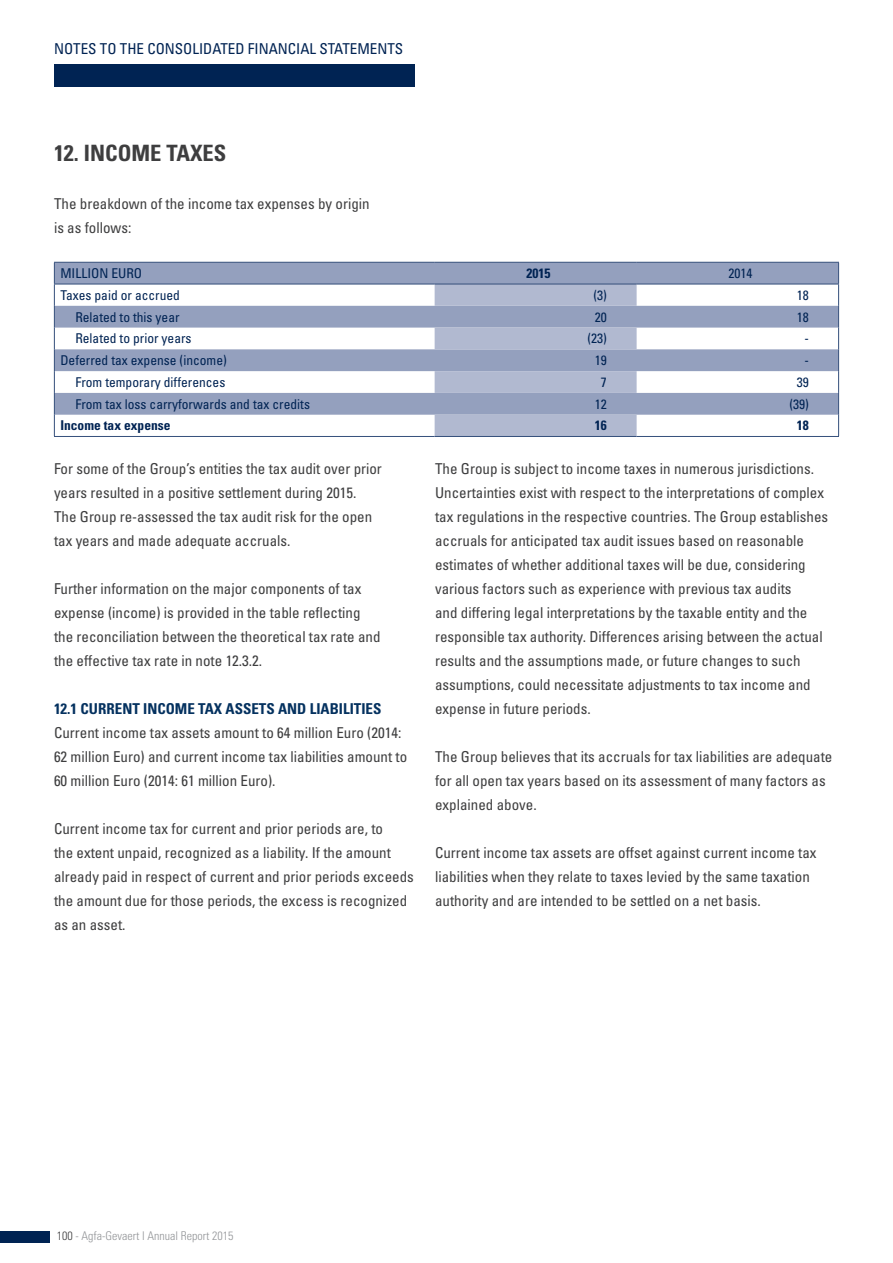
<style>
.page{position:relative;width:893px;height:1263px;background:#fff}
.page>*{position:absolute;margin:0;border:0;box-sizing:border-box;transform-origin:0 0}
.TITEL_1{font:700 condensed 22.5px "Univers LT Std";color:#3e3e3f}
.TITEL_1-2{font:condensed 15px/24px "Univers LT Std";color:#3e3e3f}
.t1{font:condensed 15px "Univers LT Std";color:#002353}
.TITEL_2{font:700 condensed 15px "Univers LT Std";color:#04315f}
.TABEL{font:condensed 13.5px "Univers LT Std";color:#002353}
.TABEL-2{font:700 condensed 13.5px "Univers LT Std";color:#002353}
.t2{font:300 condensed 12px "Univers LT Std";color:#939598}
.s1{color:#3e3e3f}
</style>
<div class="page">
<div style="left:0;top:1231px;width:49px;height:12px;background:#002353"></div>
<div style="left:54px;top:64px;width:361px;height:23px;background:#002353"></div>
<svg style="left:55px;top:263px;width:783px;height:152px;fill:#94a0be"></svg>
<svg style="left:435px;top:285px;width:202px;height:151px;background:#a5aec8"></svg>
<hr style="left:54px;top:262px;width:381px;height:1px;background:#354f7b">
<hr style="left:435px;top:262px;width:202px;height:1px;background:#354f7b">
<hr style="left:637px;top:262px;width:202px;height:1px;background:#354f7b">
<svg style="left:54px;top:263px;width:1px;height:173px"></svg>
<svg style="left:838px;top:263px;width:1px;height:173px"></svg>
<hr style="left:54px;top:436px;width:381px;height:1px;background:#354f7b">
<hr style="left:435px;top:436px;width:202px;height:1px;background:#354f7b">
<hr style="left:637px;top:436px;width:202px;height:1px;background:#354f7b">
<hr style="left:54px;top:284px;width:381px;height:1px;background:#354f7b">
<hr style="left:435px;top:284px;width:202px;height:1px;background:#354f7b">
<hr style="left:637px;top:284px;width:202px;height:1px;background:#354f7b">
<p class="t1" style="left:54px;top:39px;width:351px">NOTES TO THE CONSOLIDATED FINANCIAL STATEMENTS</p>
<p class="TITEL_1" style="left:54px;top:139px;width:174px">12. INCOME TAXES</p>
<p class="TITEL_1-2" style="left:54px;top:191px;width:317px">The breakdown of the income tax expenses by origin is as follows:</p>
<p class="TABEL" style="left:60px;top:265px;width:83px">MILLION EURO</p>
<p class="TABEL-2" style="left:527px;top:265px;width:25px">2015</p>
<p class="TABEL" style="left:728px;top:265px;width:25px">2014</p>
<p class="TABEL" style="left:60px;top:286px;width:121px">Taxes paid or accrued</p>
<p class="TABEL" style="left:593px;top:286px;width:15px">(3)</p>
<p class="TABEL" style="left:797px;top:286px;width:13px">18</p>
<p class="TABEL" style="left:75px;top:308px;width:106px">Related to this year</p>
<p class="TABEL" style="left:595px;top:308px;width:13px">20</p>
<p class="TABEL" style="left:797px;top:308px;width:13px">18</p>
<p class="TABEL" style="left:75px;top:330px;width:118px">Related to prior years</p>
<p class="TABEL" style="left:587px;top:330px;width:21px">(23)</p>
<p class="TABEL" style="left:804px;top:330px;width:6px">-</p>
<p class="TABEL" style="left:60px;top:352px;width:168px">Deferred tax expense (income)</p>
<p class="TABEL" style="left:595px;top:352px;width:13px">19</p>
<p class="TABEL" style="left:804px;top:352px;width:6px">-</p>
<p class="TABEL" style="left:75px;top:374px;width:151px">From temporary differences</p>
<p class="TABEL" style="left:601px;top:374px;width:7px">7</p>
<p class="TABEL" style="left:797px;top:374px;width:13px">39</p>
<p class="TABEL" style="left:75px;top:395px;width:236px">From tax loss carryforwards and tax credits</p>
<p class="TABEL" style="left:595px;top:395px;width:13px">12</p>
<p class="TABEL" style="left:789px;top:395px;width:21px">(39)</p>
<p class="TABEL-2" style="left:60px;top:417px;width:112px">Income tax expense</p>
<p class="TABEL-2" style="left:595px;top:417px;width:13px">16</p>
<p class="TABEL-2" style="left:797px;top:417px;width:13px">18</p>
<p class="TITEL_1-2" style="left:54px;top:456px;width:329px">For some of the Group’s entities the tax audit over prior years resulted in a positive settlement during 2015.<br>The Group re-assessed the tax audit risk for the open tax years and made adequate accruals.</p>
<p class="TITEL_1-2" style="left:54px;top:576px;width:328px">Further information on the major components of tax expense (income) is provided in the table reflecting the reconciliation between the theoretical tax rate and the effective tax rate in note 12.3.2.</p>
<p class="TITEL_2" style="left:54px;top:699px;width:329px">12.1 CURRENT INCOME TAX ASSETS AND LIABILITIES</p>
<p class="TITEL_1-2" style="left:54px;top:720px;width:355px">Current income tax assets amount to 64 million Euro (2014:<br>62 million Euro) and current income tax liabilities amount to<br>60 million Euro (2014: 61 million Euro).</p>
<p class="TITEL_1-2" style="left:54px;top:816px;width:361px">Current income tax for current and prior periods are, to<br>the extent unpaid, recognized as a liability. If the amount already paid in respect of current and prior periods exceeds the amount due for those periods, the excess is recognized as an asset.</p>
<p class="TITEL_1-2" style="left:435px;top:456px;width:395px">The Group is subject to income taxes in numerous jurisdictions.<br>Uncertainties exist with respect to the interpretations of complex tax regulations in the respective countries. The Group establishes accruals for anticipated tax audit issues based on reasonable estimates of whether additional taxes will be due, considering various factors such as experience with previous tax audits<br>and differing legal interpretations by the taxable entity and the responsible tax authority. Differences arising between the actual results and the assumptions made, or future changes to such assumptions, could necessitate adjustments to tax income and expense in future periods.</p>
<p class="TITEL_1-2" style="left:435px;top:744px;width:399px">The Group believes that its accruals for tax liabilities are adequate for all open tax years based on its assessment of many factors as explained above.</p>
<p class="TITEL_1-2" style="left:435px;top:840px;width:383px">Current income tax assets are offset against current income tax liabilities when they relate to taxes levied by the same taxation authority and are intended to be settled on a net basis.</p>
<p class="t2" style="left:57px;top:1228px;width:178px"><span class="s1">100</span> - Agfa-Gevaert l Annual Report 2015</p>
</div>
